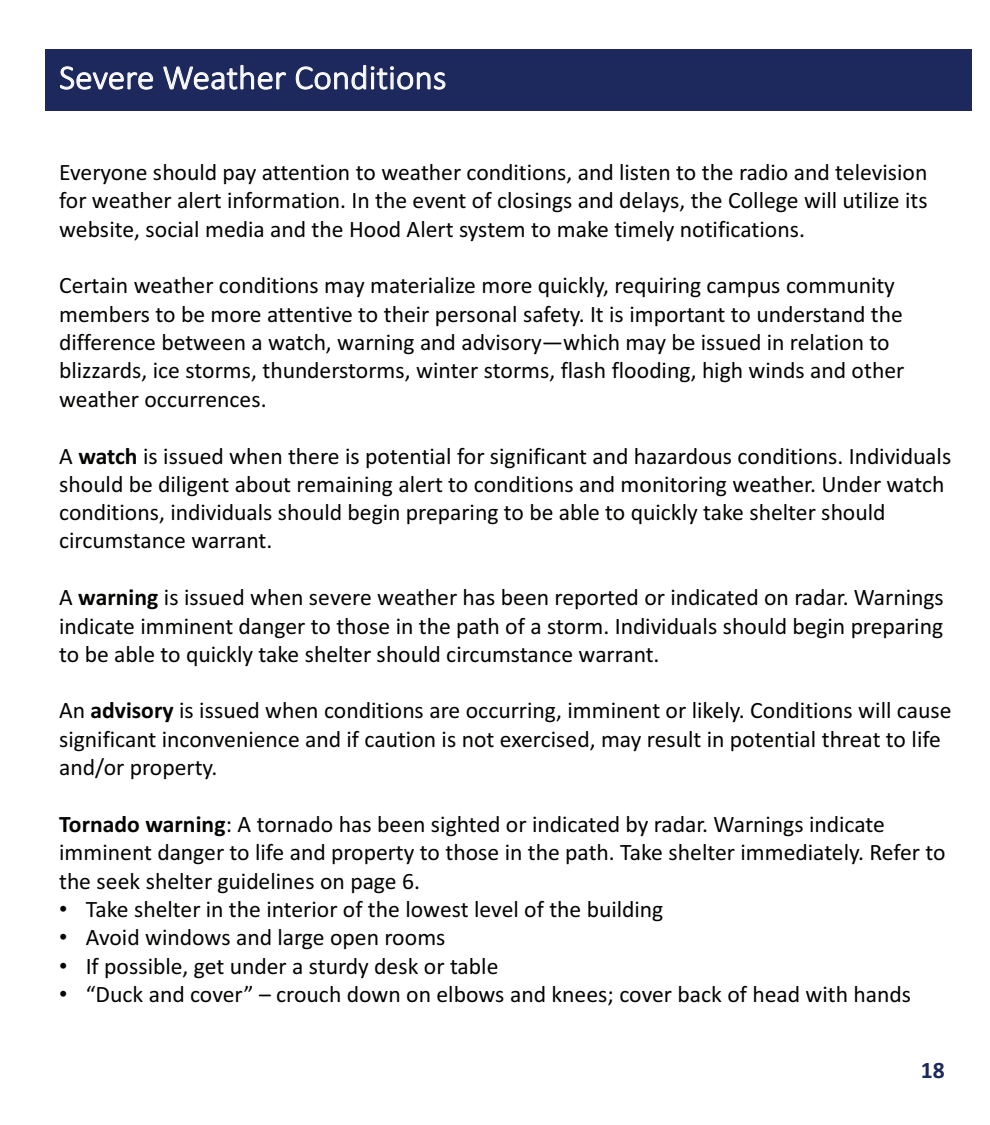
<style>
.page{position:relative;width:990px;height:1125px;background:#fff}
.page>*{position:absolute;margin:0;border:0;box-sizing:border-box;transform-origin:0 0}
.t1{font:300 34.5px "Calibri";color:#fff}
.t2{font:23.5px/28.5px "Calibri";color:#040503}
.t3{font:700 23.5px "Calibri";color:#1d285c}
.s1{font-weight:700}
.s2{font-family:"Arial"}
</style>
<div class="page">
<div style="left:45px;top:49px;width:927px;height:61px;background:#1d285c"></div>
<svg style="left:60px;top:66px;width:94px;height:24px"></svg>
<svg style="left:163px;top:64px;width:123px;height:26px"></svg>
<svg style="left:295px;top:65px;width:151px;height:25px"></svg>
<h1 class="t1" style="left:59px;top:56px;width:389px">Severe Weather Conditions</h1>
<p class="t2" style="left:59px;top:158px;width:870px;text-align:justify">Everyone should pay attention to weather conditions, and listen to the radio and television for weather alert information. In the event of closings and delays, the College will utilize its website, social media and the Hood Alert system to make timely notifications.</p>
<p class="t2" style="left:59px;top:270px;width:847px">Certain weather conditions may materialize more quickly, requiring campus community members to be more attentive to their personal safety. It is important to understand the difference between a watch, warning and advisory—which may be issued in relation to blizzards, ice storms, thunderstorms, winter storms, flash flooding, high winds and other weather occurrences.</p>
<p class="t2" style="left:59px;top:441px;width:894px">A <span class="s1">watch</span> is issued when there is potential for significant and hazardous conditions. Individuals should be diligent about remaining alert to conditions and monitoring weather. Under watch conditions, individuals should begin preparing to be able to quickly take shelter should circumstance warrant.</p>
<p class="t2" style="left:59px;top:583px;width:886px;text-align:justify">A <span class="s1">warning</span> is issued when severe weather has been reported or indicated on radar. Warnings indicate imminent danger to those in the path of a storm. Individuals should begin preparing to be able to quickly take shelter should circumstance warrant.</p>
<p class="t2" style="left:59px;top:696px;width:894px">An <span class="s1">advisory</span> is issued when conditions are occurring, imminent or likely. Conditions will cause significant inconvenience and if caution is not exercised, may result in potential threat to life and/or property.</p>
<p class="t2" style="left:59px;top:809px;width:888px"><span class="s1">Tornado warning</span>: A tornado has been sighted or indicated by radar. Warnings indicate imminent danger to life and property to those in the path. Take shelter immediately. Refer to the seek shelter guidelines on page 6.</p>
<p class="t2" style="left:59px;top:894px;width:606px"><span class="s2">•</span> Take shelter in the interior of the lowest level of the building</p>
<p class="t2" style="left:59px;top:923px;width:388px"><span class="s2">•</span> Avoid windows and large open rooms</p>
<p class="t2" style="left:59px;top:951px;width:441px"><span class="s2">•</span> If possible, get under a sturdy desk or table</p>
<p class="t2" style="left:59px;top:979px;width:853px"><span class="s2">•</span> “Duck and cover” – crouch down on elbows and knees; cover back of head with hands</p>
<p class="t3" style="left:921px;top:1054px;width:26px">18</p>
</div>
